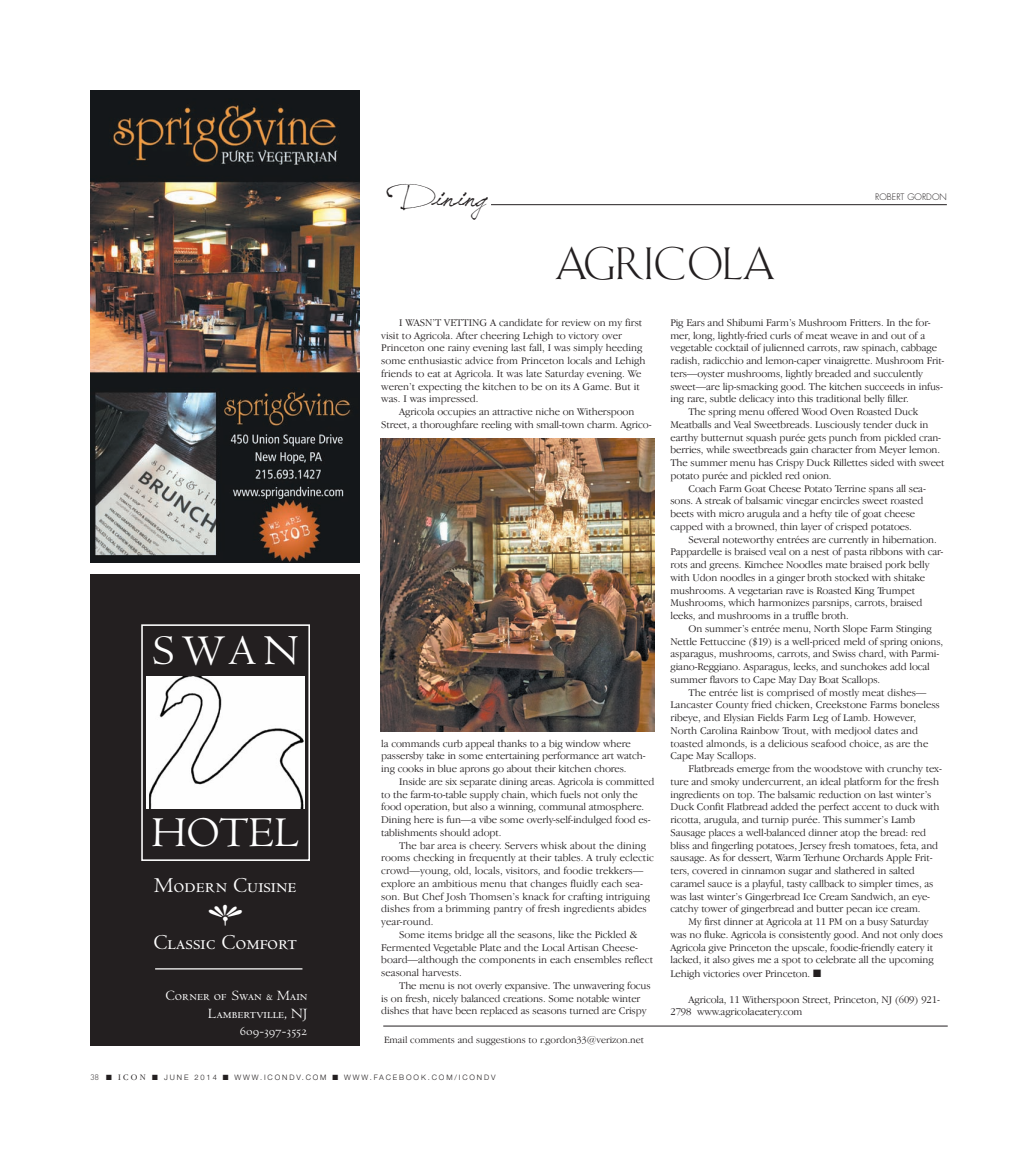
<style>
.page{position:relative;width:1035px;height:1170px;background:#fff}
.page>*{position:absolute;margin:0;border:0;box-sizing:border-box;transform-origin:0 0}
.t1{font:45px "Schneidler Initials CS";color:#231f20}
.t2{font:44px "Centaur";color:#fff}
.t3{font:37.5px "Jellyka Saint Andrews Queen";color:#231f20}
.t4{font:22px "Centaur MT SC";color:#fff}
.t5{font:14.62px/17.6px "Centaur MT SC";color:#fff;text-align:right}
.t6{font:300 10.62px/12.8px "Garamond IT Cby BT";letter-spacing:-.01em;color:#231f20}
.t7{font:300 10px "Garamond IT Cby BT";color:#231f20}
.t8{font:300 8.75px "Futura";color:#231f20}
.t9{font:300 7.5px "Helvetica Neue";letter-spacing:.25em;color:#231f20}
.s1{font-family:"Futura"}
.s2{font-family:"Garamond IT Cby BT";font-size:8.75px}
</style>
<div class="page">
<hr style="left:491px;top:204px;width:456px;height:1px;background:#231f20">
<img style="left:90px;top:90px;width:270px;height:473px">
<div style="left:90px;top:574px;width:270px;height:472px;background:#231f20"></div>
<div style="left:141px;top:624px;width:169px;height:237px;border:2px solid #fff"></div>
<img style="left:146px;top:677px;width:159px;height:132px">
<div style="left:146px;top:811px;width:159px;height:48px;background:#231f20"></div>
<hr style="left:155px;top:968px;width:147px;height:2px;background:#fff">
<hr style="left:383px;top:1026px;width:565px;height:1px;background:#231f20">
<img style="left:380px;top:439px;width:275px;height:292px">
<h3 class="t3" style="left:401px;top:171px;width:87px">Dining</h3>
<p class="t8" style="left:875px;top:193px;width:73px">ROBERT GORDON</p>
<h2 class="t2" style="left:153px;top:634px;width:147px">SWAN</h2>
<h2 class="t2" style="left:152px;top:816px;width:149px">HOTEL</h2>
<h3 class="t4" style="left:154px;top:878px;width:144px">Modern Cuisine</h3>
<h3 class="t4" style="left:153px;top:934px;width:145px">Classic Comfort</h3>
<h3 class="t5" style="left:165px;top:988px;width:144px">Corner of Swan &amp; Main<br>Lambertville, NJ<br>609-397-3552</h3>
<h1 class="t1" style="left:556px;top:238px;width:220px">AGRICOLA</h1>
<p class="t6" style="left:381px;top:317px;width:266px;text-indent:18px">I WASN’T VETTING A candidate for review on my first visit to Agricola. After cheering Lehigh to victory over Princeton one rainy evening last fall, I was simply heeding some enthusiastic advice from Princeton locals and Lehigh friends to eat at Agricola. It was late Saturday evening. We weren’t expecting the kitchen to be on its A Game. But it was. I was impressed.</p>
<p class="t6" style="left:381px;top:406px;width:272px;text-align:center">Agricola occupies an attractive niche on Witherspoon<br>Street, a thoroughfare reeling with small-town charm. Agrico-</p>
<p class="t6" style="left:381px;top:738px;width:266px">la commands curb appeal thanks to a big window where passersby take in some entertaining performance art watch&shy;ing cooks in blue aprons go about their kitchen chores.</p>
<p class="t6" style="left:381px;top:776px;width:275px;text-indent:18px">Inside are six separate dining areas. Agricola is committed to the farm-to-table supply chain, which fuels not only the food operation, but also a winning, communal atmosphere.<br>Dining here is fun—a vibe some overly-self-indulged food es&shy;tablishments should adopt.</p>
<p class="t6" style="left:399px;top:840px;width:248px">The bar area is cheery. Servers whisk about the dining</p>
<p class="t6" style="left:381px;top:853px;width:274px">rooms checking in frequently at their tables. A truly eclectic</p>
<p class="t6" style="left:381px;top:865px;width:264px">crowd—young, old, locals, visitors, and foodie trekkers—</p>
<p class="t6" style="left:381px;top:878px;width:263px">explore an ambitious menu that changes fluidly each sea-</p>
<p class="t6" style="left:381px;top:891px;width:270px">son. But Chef Josh Thomsen’s knack for crafting intriguing</p>
<p class="t6" style="left:381px;top:904px;width:267px">dishes from a brimming pantry of fresh ingredients abides</p>
<p class="t6" style="left:381px;top:916px;width:54px">year-round.</p>
<p class="t6" style="left:399px;top:929px;width:240px">Some items bridge all the seasons, like the Pickled &amp;</p>
<p class="t6" style="left:381px;top:942px;width:258px">Fermented Vegetable Plate and the Local Artisan Cheese-</p>
<p class="t6" style="left:381px;top:955px;width:273px">board—although the components in each ensembles reflect</p>
<p class="t6" style="left:381px;top:967px;width:82px">seasonal harvests.</p>
<p class="t6" style="left:399px;top:980px;width:253px">The menu is not overly expansive. The unwavering focus</p>
<p class="t6" style="left:381px;top:993px;width:261px">is on fresh, nicely balanced creations. Some notable winter</p>
<p class="t6" style="left:381px;top:1006px;width:267px">dishes that have been replaced as seasons turned are Crispy</p>
<p class="t7" style="left:384px;top:1036px;width:261px">Email comments and suggestions to r.gordon33@verizon.net</p>
<p class="t6" style="left:671px;top:317px;width:262px">Pig Ears and Shibumi Farm’s Mushroom Fritters. In the for-</p>
<p class="t6" style="left:671px;top:330px;width:256px">mer, long, lightly-fried curls of meat weave in and out of a</p>
<p class="t6" style="left:671px;top:343px;width:268px">vegetable cocktail of julienned carrots, raw spinach, cabbage</p>
<p class="t6" style="left:671px;top:355px;width:276px">radish, radicchio and lemon-caper vinaigrette. Mushroom Frit-</p>
<p class="t6" style="left:671px;top:368px;width:254px">ters—oyster mushrooms, lightly breaded and succulently</p>
<p class="t6" style="left:671px;top:381px;width:274px">sweet—are lip-smacking good. The kitchen succeeds in infus-</p>
<p class="t6" style="left:671px;top:394px;width:240px">ing rare, subtle delicacy into this traditional belly filler.</p>
<p class="t6" style="left:689px;top:406px;width:231px">The spring menu offered Wood Oven Roasted Duck</p>
<p class="t6" style="left:671px;top:419px;width:259px">Meatballs and Veal Sweetbreads. Lusciously tender duck in</p>
<p class="t6" style="left:671px;top:432px;width:272px">earthy butternut squash purée gets punch from pickled cran-</p>
<p class="t6" style="left:671px;top:445px;width:271px">berries, while sweetbreads gain character from Meyer lemon.</p>
<p class="t6" style="left:671px;top:457px;width:275px">The summer menu has Crispy Duck Rillettes sided with sweet</p>
<p class="t6" style="left:671px;top:470px;width:163px">potato purée and pickled red onion.</p>
<p class="t6" style="left:689px;top:483px;width:239px">Coach Farm Goat Cheese Potato Terrine spans all sea-</p>
<p class="t6" style="left:671px;top:496px;width:254px">sons. A streak of balsamic vinegar encircles sweet roasted</p>
<p class="t6" style="left:671px;top:508px;width:246px">beets with micro arugula and a hefty tile of goat cheese</p>
<p class="t6" style="left:671px;top:521px;width:243px">capped with a browned, thin layer of crisped potatoes.</p>
<p class="t6" style="left:689px;top:534px;width:250px">Several noteworthy entrées are currently in hibernation.</p>
<p class="t6" style="left:671px;top:547px;width:275px">Pappardelle is braised veal on a nest of pasta ribbons with car-</p>
<p class="t6" style="left:671px;top:559px;width:260px">rots and greens. Kimchee Noodles mate braised pork belly</p>
<p class="t6" style="left:671px;top:572px;width:256px">with Udon noodles in a ginger broth stocked with shitake</p>
<p class="t6" style="left:671px;top:585px;width:246px">mushrooms. A vegetarian rave is Roasted King Trumpet</p>
<p class="t6" style="left:671px;top:598px;width:253px">Mushrooms, which harmonizes parsnips, carrots, braised</p>
<p class="t6" style="left:671px;top:610px;width:180px">leeks, and mushrooms in a truffle broth.</p>
<p class="t6" style="left:689px;top:623px;width:245px">On summer’s entrée menu, North Slope Farm Stinging</p>
<p class="t6" style="left:671px;top:636px;width:274px">Nettle Fettuccine ($19) is a well-priced meld of spring onions,</p>
<p class="t6" style="left:671px;top:649px;width:270px">asparagus, mushrooms, carrots, and Swiss chard, with Parmi-</p>
<p class="t6" style="left:671px;top:661px;width:261px">giano-Reggiano. Asparagus, leeks, and sunchokes add local</p>
<p class="t6" style="left:671px;top:674px;width:211px">summer flavors to Cape May Day Boat Scallops.</p>
<p class="t6" style="left:689px;top:687px;width:240px">The entrée list is comprised of mostly meat dishes—</p>
<p class="t6" style="left:671px;top:700px;width:271px">Lancaster County fried chicken, Creekstone Farms boneless</p>
<p class="t6" style="left:671px;top:712px;width:247px">ribeye, and Elysian Fields Farm Leg of Lamb. However,</p>
<p class="t6" style="left:671px;top:725px;width:249px">North Carolina Rainbow Trout, with medjool dates and</p>
<p class="t6" style="left:671px;top:738px;width:259px">toasted almonds, is a delicious seafood choice, as are the</p>
<p class="t6" style="left:671px;top:751px;width:87px">Cape May Scallops.</p>
<p class="t6" style="left:689px;top:763px;width:255px">Flatbreads emerge from the woodstove with crunchy tex-</p>
<p class="t6" style="left:671px;top:776px;width:270px">ture and smoky undercurrent, an ideal platform for the fresh</p>
<p class="t6" style="left:671px;top:789px;width:262px">ingredients on top. The balsamic reduction on last winter’s</p>
<p class="t6" style="left:671px;top:802px;width:271px">Duck Confit Flatbread added the perfect accent to duck with</p>
<p class="t6" style="left:671px;top:814px;width:246px">ricotta, arugula, and turnip purée. This summer’s Lamb</p>
<p class="t6" style="left:671px;top:827px;width:257px">Sausage places a well-balanced dinner atop the bread: red</p>
<p class="t6" style="left:671px;top:840px;width:269px">bliss and fingerling potatoes, Jersey fresh tomatoes, feta, and</p>
<p class="t6" style="left:671px;top:853px;width:264px">sausage. As for dessert, Warm Terhune Orchards Apple Frit-</p>
<p class="t6" style="left:671px;top:865px;width:246px">ters, covered in cinnamon sugar and slathered in salted</p>
<p class="t6" style="left:671px;top:878px;width:264px">caramel sauce is a playful, tasty callback to simpler times, as</p>
<p class="t6" style="left:671px;top:891px;width:261px">was last winter’s Gingerbread Ice Cream Sandwich, an eye-</p>
<p class="t6" style="left:671px;top:904px;width:252px">catchy tower of gingerbread and butter pecan ice cream.</p>
<p class="t6" style="left:689px;top:916px;width:242px">My first dinner at Agricola at 11 PM on a busy Saturday</p>
<p class="t6" style="left:671px;top:929px;width:274px">was no fluke. Agricola is consistently good. And not only does</p>
<p class="t6" style="left:671px;top:942px;width:264px">Agricola give Princeton the upscale, foodie-friendly eatery it</p>
<p class="t6" style="left:671px;top:955px;width:265px">lacked, it also gives me a spot to celebrate all the upcoming</p>
<p class="t6" style="left:671px;top:969px;width:152px">Lehigh victories over Princeton. ■</p>
<p class="t6" style="left:671px;top:994px;width:271px;text-indent:18px">Agricola, 11 Witherspoon Street, Princeton, NJ (609) 921-<br>2798 www.agricolaeatery.com</p>
<p class="t9" style="left:90px;top:1075px;width:407px"><span class="s1">38</span> ■ <span class="s2">ICON</span> ■ JUNE 2014 ■ WWW.ICONDV.COM ■ WWW.FACEBOOK.COM/ICONDV</p>
</div>
